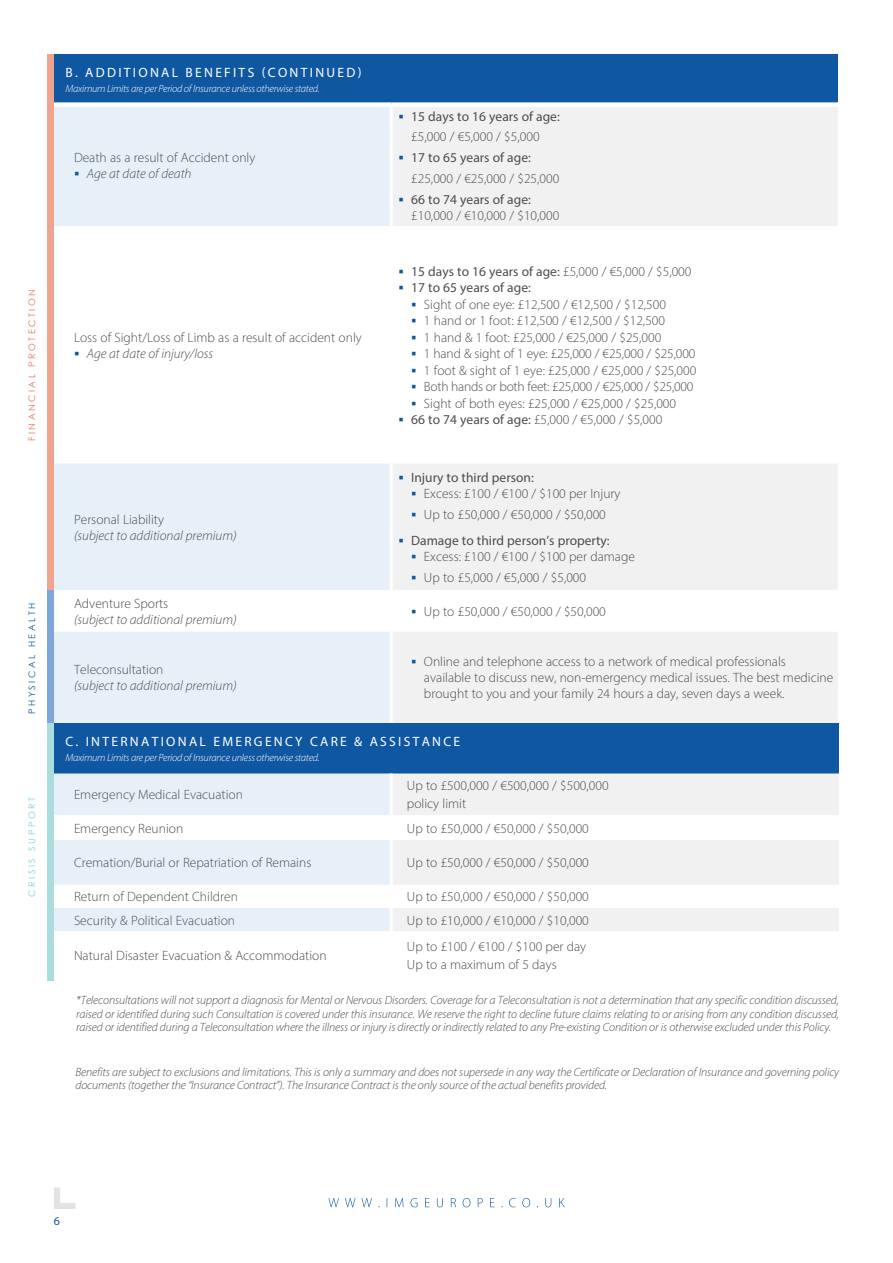
<style>
.page{position:relative;width:893px;height:1263px;background:#fff}
.page>*{position:absolute;margin:0;border:0;box-sizing:border-box;transform-origin:0 0}
.t1{font:300 13.5px/20.7px "Myriad Pro";color:#4d4d4f}
.t2{font:13.5px/16.5px "Myriad Pro";color:#4d4d4f}
.t3{font:italic 300 13.5px "Myriad Pro";color:#4d4d4f}
.t4{font:13.5px "Myriad Pro";letter-spacing:.17em;color:#fff}
.t5{font:300 13.5px "Myriad Pro";letter-spacing:-.02em;color:#4d4d4f}
.t6{font:italic 300 12px/13.5px "Myriad Pro";letter-spacing:-.01em;color:#4d4d4f}
.t7{font:12px "Myriad Pro";color:#1057a2}
.t8{font:italic 300 10.5px "Myriad Pro";letter-spacing:-.025em;color:#fff}
.t9{font:9px "Century Gothic";letter-spacing:.28em;color:#e76f5c}
.t10{font:9px "Century Gothic";letter-spacing:.28em;color:#1057a2}
.t11{font:9px "Century Gothic";letter-spacing:.28em;color:#85d0d1}
.s1{font-weight:300}
.s2{font-weight:400}
</style>
<div class="page">
<div style="left:54px;top:54px;width:784px;height:51px;background:#1057a2"></div>
<svg style="left:54px;top:107px;width:336px;height:616px;fill:#e7f0f8"></svg>
<div style="left:391px;top:105px;width:447px;height:121px;background:#f1f1f2"></div>
<div style="left:393px;top:464px;width:445px;height:259px;background:#f1f1f2"></div>
<hr style="left:390px;top:107px;width:3px;height:119px;background:#fff">
<div style="left:54px;top:102px;width:337px;height:5px;background:#fff"></div>
<div style="left:391px;top:102px;width:447px;height:5px;background:#fff"></div>
<div style="left:54px;top:723px;width:785px;height:50px;background:#1057a2"></div>
<div style="left:54px;top:773px;width:336px;height:42px;background:#e7f0f8"></div>
<div style="left:393px;top:773px;width:446px;height:42px;background:#f1f1f2"></div>
<svg style="left:54px;top:840px;width:785px;height:91px"></svg>
<hr style="left:390px;top:840px;width:3px;height:45px;background:#fff">
<hr style="left:390px;top:885px;width:3px;height:23px;background:#fff">
<hr style="left:390px;top:908px;width:3px;height:23px;background:#fff">
<svg style="left:54px;top:1187px;width:21px;height:22px"></svg>
<div style="left:47px;top:723px;width:7px;height:257px;background:#add"></div>
<div style="left:47px;top:54px;width:7px;height:536px;background:#efa490"></div>
<div style="left:47px;top:590px;width:7px;height:133px;background:#7da7d8"></div>
<svg style="left:329px;top:1198px;width:236px;height:9px"></svg>
<svg style="left:75px;top:172px;width:3px;height:4px"></svg>
<svg style="left:399px;top:475px;width:4px;height:4px"></svg>
<svg style="left:412px;top:492px;width:4px;height:3px"></svg>
<svg style="left:412px;top:513px;width:4px;height:3px"></svg>
<svg style="left:399px;top:539px;width:4px;height:3px"></svg>
<svg style="left:412px;top:555px;width:4px;height:4px"></svg>
<svg style="left:412px;top:576px;width:4px;height:3px"></svg>
<svg style="left:54px;top:590px;width:784px;height:41px"></svg>
<svg style="left:412px;top:660px;width:4px;height:3px"></svg>
<p class="t9" style="left:26px;top:441px;width:153px;rotate:-90deg">FINANCIAL PROTECTION</p>
<p class="t10" style="left:26px;top:714px;width:112px;rotate:-90deg">PHYSICAL HEALTH</p>
<p class="t11" style="left:26px;top:896px;width:101px;rotate:-90deg">CRISIS SUPPORT</p>
<p class="t4" style="left:66px;top:64px;width:297px">B. ADDITIONAL BENEFITS (CONTINUED)</p>
<p class="t8" style="left:66px;top:82px;width:256px">Maximum Limits are per Period of Insurance unless otherwise stated.</p>
<p class="t1" style="left:74px;top:147px;width:183px">Death as a result of Accident only</p>
<p class="t3" style="left:87px;top:166px;width:106px">Age at date of death</p>
<p class="t1" style="left:74px;top:327px;width:289px">Loss of Sight/Loss of Limb as a result of accident only</p>
<p class="t3" style="left:87px;top:345px;width:128px">Age at date of injury/loss</p>
<p class="t1" style="left:74px;top:509px;width:92px">Personal Liability</p>
<p class="t3" style="left:74px;top:527px;width:164px">(subject to additional premium)</p>
<p class="t1" style="left:74px;top:593px;width:96px">Adventure Sports</p>
<p class="t3" style="left:74px;top:611px;width:164px">(subject to additional premium)</p>
<p class="t2" style="left:411px;top:108px;width:150px">15 days to 16 years of age:</p>
<p class="t1" style="left:411px;top:126px;width:130px">£5,000 / €5,000 / $5,000</p>
<p class="t2" style="left:411px;top:149px;width:121px">17 to 65 years of age:</p>
<p class="t1" style="left:411px;top:168px;width:150px">£25,000 / €25,000 / $25,000</p>
<p class="t2" style="left:411px;top:191px;width:121px">66 to 74 years of age:</p>
<p class="t1" style="left:411px;top:205px;width:150px">£10,000 / €10,000 / $10,000</p>
<p class="t2" style="left:411px;top:262px;width:282px">15 days to 16 years of age: <span class="s1">£5,000 / €5,000 / $5,000<br></span>17 to 65 years of age:</p>
<p class="t1" style="left:424px;top:293px;width:244px">Sight of one eye: £12,500 / €12,500 / $12,500</p>
<p class="t1" style="left:424px;top:310px;width:243px">1 hand or 1 foot: £12,500 / €12,500 / $12,500</p>
<p class="t1" style="left:424px;top:326px;width:239px">1 hand &amp; 1 foot: £25,000 / €25,000 / $25,000</p>
<p class="t1" style="left:424px;top:343px;width:273px">1 hand &amp; sight of 1 eye: £25,000 / €25,000 / $25,000</p>
<p class="t1" style="left:424px;top:359px;width:274px">1 foot &amp; sight of 1 eye: £25,000 / €25,000 / $25,000</p>
<p class="t5" style="left:424px;top:378px;width:271px">Both hands or both feet: £25,000 / €25,000 / $25,000</p>
<p class="t1" style="left:424px;top:392px;width:254px">Sight of both eyes: £25,000 / €25,000 / $25,000</p>
<p class="t1" style="left:411px;top:409px;width:253px"><span class="s2">66 to 74 years of age:</span> £5,000 / €5,000 / $5,000</p>
<p class="t2" style="left:411px;top:469px;width:124px">Injury to third person:</p>
<p class="t1" style="left:424px;top:483px;width:198px">Excess: £100 / €100 / $100 per Injury<br>Up to £50,000 / €50,000 / $50,000</p>
<p class="t2" style="left:411px;top:532px;width:200px">Damage to third person’s property:</p>
<p class="t1" style="left:424px;top:546px;width:212px">Excess: £100 / €100 / $100 per damage<br>Up to £5,000 / €5,000 / $5,000</p>
<p class="t1" style="left:424px;top:601px;width:183px">Up to £50,000 / €50,000 / $50,000</p>
<p class="t1" style="left:424px;top:653px;width:411px;line-height:16.2px">Online and telephone access to a network of medical professionals available to discuss new, non-emergency medical issues. The best medicine brought to you and your family 24 hours a day, seven days a week.</p>
<p class="t4" style="left:66px;top:733px;width:396px">C. INTERNATIONAL EMERGENCY CARE &amp; ASSISTANCE</p>
<p class="t8" style="left:66px;top:751px;width:256px">Maximum Limits are per Period of Insurance unless otherwise stated.</p>
<p class="t1" style="left:74px;top:784px;width:170px">Emergency Medical Evacuation</p>
<p class="t1" style="left:407px;top:777px;width:203px;line-height:18px">Up to £500,000 / €500,000 / $500,000 policy limit</p>
<p class="t1" style="left:74px;top:817px;width:111px">Emergency Reunion</p>
<p class="t1" style="left:407px;top:817px;width:183px">Up to £50,000 / €50,000 / $50,000</p>
<p class="t1" style="left:74px;top:852px;width:239px">Cremation/Burial or Repatriation of Remains</p>
<p class="t1" style="left:407px;top:852px;width:183px">Up to £50,000 / €50,000 / $50,000</p>
<p class="t1" style="left:74px;top:886px;width:165px">Return of Dependent Children</p>
<p class="t1" style="left:407px;top:886px;width:183px">Up to £50,000 / €50,000 / $50,000</p>
<p class="t1" style="left:74px;top:910px;width:163px">Security &amp; Political Evacuation</p>
<p class="t1" style="left:407px;top:910px;width:183px">Up to £10,000 / €10,000 / $10,000</p>
<p class="t1" style="left:74px;top:945px;width:254px">Natural Disaster Evacuation &amp; Accommodation</p>
<p class="t1" style="left:407px;top:937px;width:181px;line-height:18px">Up to £100 / €100 / $100 per day<br>Up to a maximum of 5 days</p>
<p class="t1" style="left:74px;top:659px;width:91px">Teleconsultation</p>
<p class="t3" style="left:74px;top:678px;width:164px">(subject to additional premium)</p>
<p class="t6" style="left:76px;top:993px;width:764px;text-align:justify">*Teleconsultations will not support a diagnosis for Mental or Nervous Disorders. Coverage for a Teleconsultation is not a determination that any specific condition discussed, raised or identified during such Consultation is covered under this insurance. We reserve the right to decline future claims relating to or arising from any condition discussed, raised or identified during a Teleconsultation where the illness or injury is directly or indirectly related to any Pre-existing Condition or is otherwise excluded under this Policy.</p>
<p class="t6" style="left:75px;top:1065px;width:765px">Benefits are subject to exclusions and limitations. This is only a summary and does not supersede in any way the Certificate or Declaration of Insurance and governing policy documents (together the “Insurance Contract”). The Insurance Contract is the only source of the actual benefits provided.</p>
<p class="t7" style="left:54px;top:1213px;width:8px">6</p>
</div>
